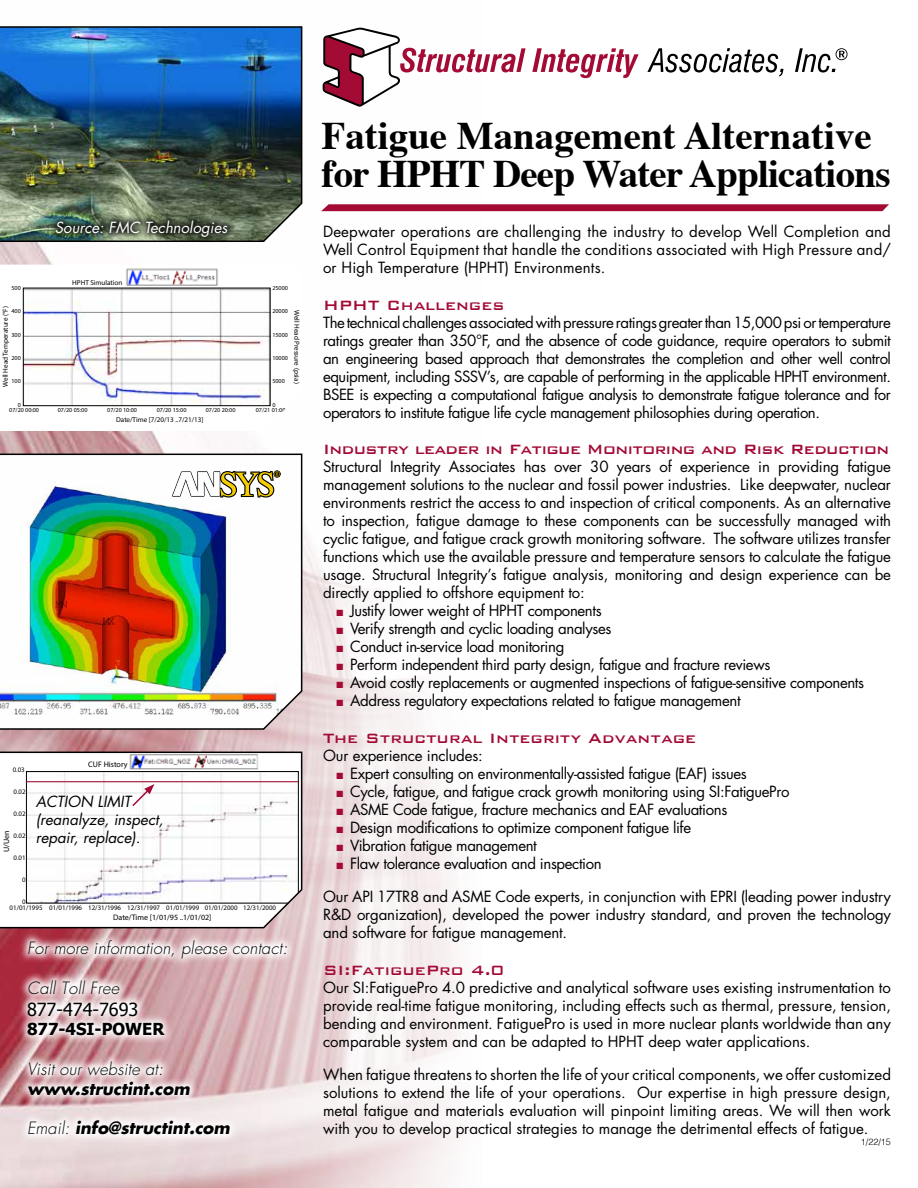
<style>
.page{position:relative;width:918px;height:1188px;background:#fff}
.page>*{position:absolute;margin:0;border:0;box-sizing:border-box;transform-origin:0 0}
.t1{font:700 39px/37.5px "Times";color:#000}
.t2{font:500 18px "Bank Gothic";color:#a30b35}
.t3{font:500 18px "Bank Gothic";letter-spacing:-.03em;color:#a30b35}
.t4{font:18px "Tahoma";color:#000}
.t5{font:italic 300 16.5px "Futura";letter-spacing:.01em;color:#000}
.t6{font:italic 700 16.5px "Futura";color:#000}
.t7{font:700 16.5px "Tahoma";color:#000}
.t8{font:15px/18px "Futura";letter-spacing:-.025em;color:#000;text-align:justify}
.t9{font:italic 15px/18px "Futura Std";color:#000}
.t10{font:italic 15px "Futura Std";color:#fff}
.t11{font:300 9px "Helvetica";color:#000}
.t12{font:7.95px "Myriad Pro";color:#000}
.t13{font:7.05px "Myriad Pro";color:#000}
.t14{font:6.9px "Myriad Pro";color:#000}
.t15{font:6.15px "Myriad Pro";color:#000}
.s1{font-weight:300}
.s2{color:#a30b35}
</style>
<div class="page">
<img style="left:0;top:84px;width:483px;height:1104px">
<svg style="left:18px;top:931px;width:278px;height:213px;background:#dfbfc3"></svg>
<svg style="left:0;top:265px;width:302px;height:166px"></svg>
<img style="left:122px;top:267px;width:103px;height:21px">
<img style="left:25px;top:290px;width:243px;height:114px">
<div style="left:23px;top:288px;width:247px;height:118px;border:1px solid #000"></div>
<svg style="left:0;top:751px;width:303px;height:178px"></svg>
<img style="left:0;top:453px;width:303px;height:278px">
<svg style="left:171px;top:468px;width:110px;height:34px"></svg>
<img style="left:0;top:26px;width:303px;height:217px">
<svg style="left:26px;top:771px;width:273px;height:133px"></svg>
<div style="left:48px;top:212px;width:187px;height:32px;background:#000;opacity:.75"></div>
<svg style="left:532px;top:48px;width:107px;height:30px"></svg>
<svg style="left:647px;top:48px;width:137px;height:28px"></svg>
<svg style="left:323px;top:27px;width:203px;height:80px"></svg>
<svg style="left:795px;top:48px;width:53px;height:25px"></svg>
<svg style="left:321px;top:204px;width:568px;height:7px;background:#a7183f"></svg>
<p class="t10" style="left:55px;top:217px;width:174px">Source: FMC Technologies</p>
<p class="t15" style="left:11px;top:284px;width:11px">500</p>
<p class="t13" style="left:72px;top:279px;width:52px">HPHT Simulation</p>
<p class="t15" style="left:272px;top:284px;width:17px">25000</p>
<p class="t13" style="left:1px;top:387px;width:82px;rotate:-90deg">Well Head Temperature (°F)</p>
<p class="t15" style="left:11px;top:307px;width:11px">400</p>
<p class="t15" style="left:11px;top:331px;width:11px">300</p>
<p class="t15" style="left:11px;top:354px;width:11px">200</p>
<p class="t15" style="left:11px;top:377px;width:11px">100</p>
<p class="t15" style="left:272px;top:307px;width:17px">20000</p>
<p class="t13" style="left:301px;top:310px;width:75px;rotate:90deg">Well Head Pressure (psia)</p>
<p class="t15" style="left:272px;top:331px;width:17px">15000</p>
<p class="t15" style="left:272px;top:354px;width:17px">10000</p>
<p class="t15" style="left:272px;top:377px;width:14px">5000</p>
<p class="t15" style="left:18px;top:401px;width:5px">0</p>
<p class="t15" style="left:272px;top:401px;width:5px">0</p>
<p class="t15" style="left:9px;top:406px;width:31px">07/20 00:00</p>
<p class="t15" style="left:58px;top:406px;width:31px">07/20 05:00</p>
<p class="t15" style="left:107px;top:406px;width:31px">07/20 10:00</p>
<p class="t15" style="left:157px;top:406px;width:31px">07/20 15:00</p>
<p class="t15" style="left:206px;top:406px;width:31px">07/20 20:00</p>
<p class="t15" style="left:256px;top:406px;width:31px">07/21 01:00</p>
<p class="t13" style="left:116px;top:415px;width:89px">Date/Time [7/20/13 ..7/21/13]</p>
<p class="t14" style="left:13px;top:766px;width:13px">0.03</p>
<p class="t14" style="left:14px;top:787px;width:13px">0.02</p>
<p class="t14" style="left:14px;top:809px;width:13px">0.02</p>
<p class="t12" style="left:2px;top:852px;width:23px;rotate:-90deg">U/Uen</p>
<p class="t14" style="left:14px;top:831px;width:13px">0.02</p>
<p class="t14" style="left:14px;top:853px;width:13px">0.01</p>
<p class="t14" style="left:22px;top:875px;width:5px">0</p>
<p class="t12" style="left:88px;top:759px;width:41px">CUF History</p>
<p class="t9" style="left:36px;top:793px;width:129px">ACTION LIMIT (reanalyze, inspect, repair, replace).</p>
<p class="t14" style="left:22px;top:897px;width:5px">0</p>
<p class="t14" style="left:10px;top:904px;width:268px">01/01/1995 01/01/1996 12/31/1996 12/31/1997 01/01/1999 01/01/2000 12/31/2000</p>
<p class="t12" style="left:113px;top:913px;width:100px">Date/Time [1/01/95 ..1/01/02]</p>
<p class="t5" style="left:27px;top:938px;width:262px">For more information, please contact:</p>
<p class="t5" style="left:27px;top:978px;width:94px">Call Toll Free</p>
<p class="t4" style="left:27px;top:997px;width:113px">877-474-7693</p>
<h4 class="t7" style="left:27px;top:1018px;width:139px">877-4SI-POWER</h4>
<p class="t5" style="left:27px;top:1059px;width:138px">Visit our website at:</p>
<h4 class="t6" style="left:27px;top:1078px;width:164px">www.structint.com</h4>
<h4 class="t6" style="left:27px;top:1117px;width:204px"><span class="s1">Email:</span> info@structint.com</h4>
<h1 class="t1" style="left:322px;top:113px;width:570px">Fatigue Management Alternative for HPHT Deep Water Applications</h1>
<p class="t8" style="left:323px;top:223px;width:569px">Deepwater operations are challenging the industry to develop Well Completion and Well Control Equipment that handle the conditions associated with High Pressure and/ or High Temperature (HPHT) Environments.</p>
<p class="t2" style="left:323px;top:291px;width:183px">HPHT Challenges</p>
<p class="t8" style="left:323px;top:313px;width:569px">The technical challenges associated with pressure ratings greater than 15,000 psi or temperature ratings greater than 350°F, and the absence of code guidance, require operators to submit an engineering based approach that demonstrates the completion and other well control equipment, including SSSV’s, are capable of performing in the applicable HPHT environment.<br>BSEE is expecting a computational fatigue analysis to demonstrate fatigue tolerance and for operators to institute fatigue life cycle management philosophies during operation.</p>
<p class="t3" style="left:323px;top:436px;width:568px">Industry leader in Fatigue Monitoring and Risk Reduction</p>
<p class="t8" style="left:323px;top:458px;width:569px">Structural Integrity Associates has over 30 years of experience in providing fatigue management solutions to the nuclear and fossil power industries. Like deepwater, nuclear environments restrict the access to and inspection of critical components. As an alternative to inspection, fatigue damage to these components can be successfully managed with cyclic fatigue, and fatigue crack growth monitoring software. The software utilizes transfer functions which use the available pressure and temperature sensors to calculate the fatigue usage. Structural Integrity’s fatigue analysis, monitoring and design experience can be directly applied to offshore equipment to:</p>
<p class="t8" style="left:337px;top:602px;width:267px"><span class="s2">■</span> Justify lower weight of HPHT components</p>
<p class="t8" style="left:337px;top:620px;width:276px"><span class="s2">■</span> Verify strength and cyclic loading analyses</p>
<p class="t8" style="left:337px;top:638px;width:229px"><span class="s2">■</span> Conduct in-service load monitoring</p>
<p class="t8" style="left:337px;top:656px;width:435px"><span class="s2">■</span> Perform independent third party design, fatigue and fracture reviews</p>
<p class="t8" style="left:337px;top:674px;width:529px"><span class="s2">■</span> Avoid costly replacements or augmented inspections of fatigue-sensitive components</p>
<p class="t8" style="left:337px;top:692px;width:406px"><span class="s2">■</span> Address regulatory expectations related to fatigue management</p>
<p class="t2" style="left:323px;top:724px;width:374px">The Structural Integrity Advantage</p>
<p class="t8" style="left:323px;top:747px;width:161px">Our experience includes:</p>
<p class="t8" style="left:337px;top:765px;width:412px"><span class="s2">■</span> Expert consulting on environmentally-assisted fatigue (EAF) issues</p>
<p class="t8" style="left:337px;top:783px;width:454px"><span class="s2">■</span> Cycle, fatigue, and fatigue crack growth monitoring using SI:FatiguePro</p>
<p class="t8" style="left:337px;top:801px;width:392px"><span class="s2">■</span> ASME Code fatigue, fracture mechanics and EAF evaluations</p>
<p class="t8" style="left:337px;top:819px;width:356px"><span class="s2">■</span> Design modifications to optimize component fatigue life</p>
<p class="t8" style="left:337px;top:837px;width:202px"><span class="s2">■</span> Vibration fatigue management</p>
<p class="t8" style="left:337px;top:855px;width:267px"><span class="s2">■</span> Flaw tolerance evaluation and inspection</p>
<p class="t8" style="left:323px;top:888px;width:569px">Our API 17TR8 and ASME Code experts, in conjunction with EPRI (leading power industry R&amp;D organization), developed the power industry standard, and proven the technology and software for fatigue management.</p>
<p class="t2" style="left:323px;top:956px;width:183px">SI:FatiguePro 4.0</p>
<p class="t8" style="left:323px;top:978px;width:569px">Our SI:FatiguePro 4.0 predictive and analytical software uses existing instrumentation to provide real-time fatigue monitoring, including effects such as thermal, pressure, tension, bending and environment. FatiguePro is used in more nuclear plants worldwide than any comparable system and can be adapted to HPHT deep water applications.</p>
<p class="t8" style="left:323px;top:1065px;width:569px">When fatigue threatens to shorten the life of your critical components, we offer customized solutions to extend the life of your operations. Our expertise in high pressure design, metal fatigue and materials evaluation will pinpoint limiting areas. We will then work with you to develop practical strategies to manage the detrimental effects of fatigue.</p>
<p class="t11" style="left:861px;top:1135px;width:32px">1/22/15</p>
</div>
